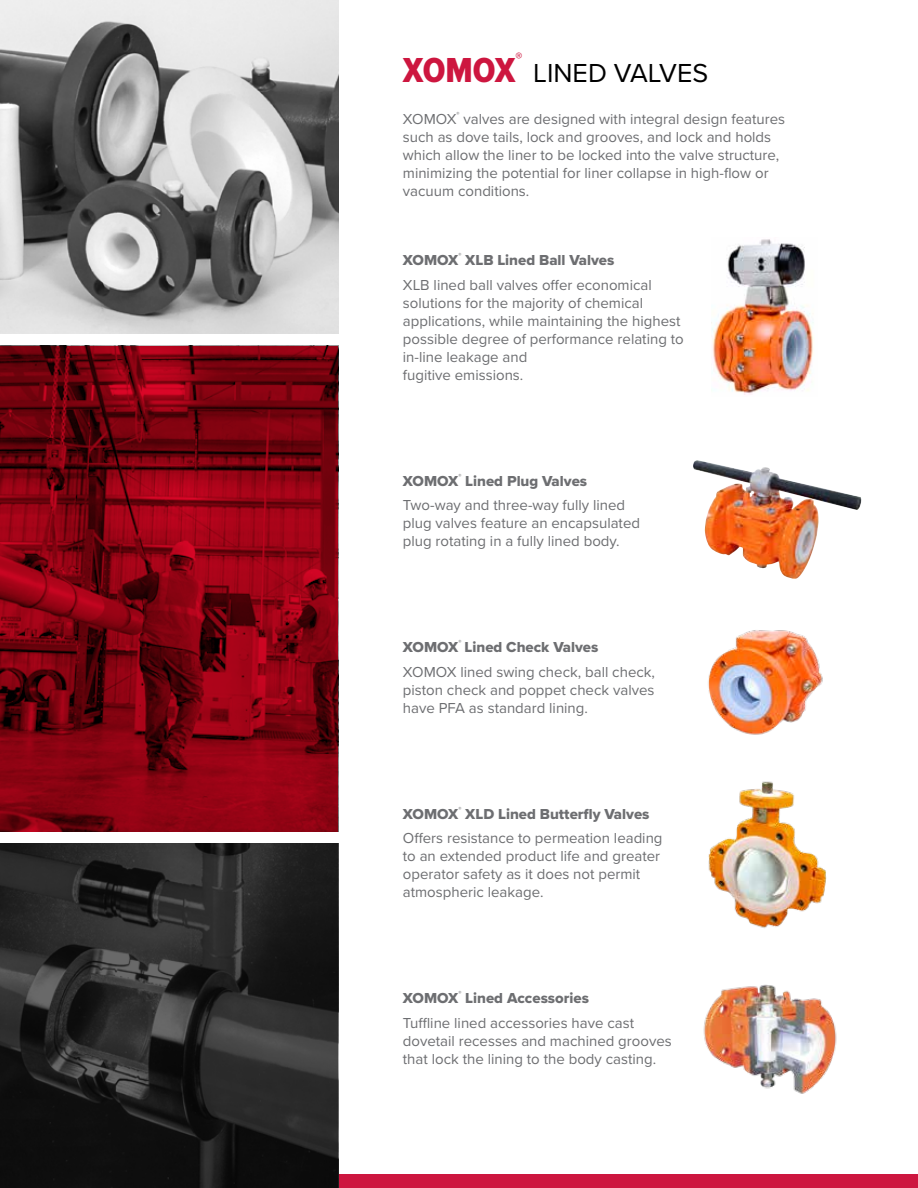
<style>
.page{position:relative;width:918px;height:1188px;background:#fff}
.page>*{position:absolute;margin:0;border:0;box-sizing:border-box;transform-origin:0 0}
.t1{font:36px "Proxima Nova Cond Extrabld";letter-spacing:-.01em;color:#cd163f}
.t2{font:27px "Proxima Nova";color:#000}
.t3{font:15px/18px "Proxima Nova";color:#6d6e71}
.t4{font:15px "Proxima Nova Extrabld";color:#6d6e71}
.t5{font:13.95px "Proxima Nova Cond Extrabld";color:#cd163f}
.t6{font:6.15px "Proxima Nova Extrabld";color:#6d6e71}
</style>
<div class="page">
<div style="left:0;top:1174px;width:918px;height:14px;background:#cd163f"></div>
<img style="left:703px;top:984px;width:134px;height:110px">
<img style="left:693px;top:460px;width:169px;height:119px">
<img style="left:711px;top:239px;width:103px;height:156px">
<img style="left:708px;top:781px;width:119px;height:147px">
<img style="left:708px;top:630px;width:115px;height:105px">
<img style="left:0;top:0;width:338px;height:334px">
<svg style="left:0;top:346px;width:338px;height:485px;background:#7c0210"></svg>
<svg style="left:0;top:843px;width:338px;height:345px;background:#242424"></svg>
<p class="t5" style="left:516px;top:50px;width:8px">®</p>
<h1 class="t1" style="left:403px;top:50px;width:114px">XOMOX</h1>
<h2 class="t2" style="left:533px;top:53px;width:176px">LINED VALVES</h2>
<p class="t6" style="left:457px;top:109px;width:5px">®</p>
<p class="t3" style="left:403px;top:109px;width:384px;text-indent:61px">valves are designed with integral design features such as dove tails, lock and grooves, and lock and holds which allow the liner to be locked into the valve structure, minimizing the potential for liner collapse in high-flow or vacuum conditions.</p>
<p class="t3" style="left:403px;top:109px;width:55px">XOMOX</p>
<p class="t6" style="left:458px;top:250px;width:5px">®</p>
<p class="t4" style="left:465px;top:249px;width:151px">XLB Lined Ball Valves</p>
<p class="t3" style="left:403px;top:275px;width:282px">XLB lined ball valves offer economical solutions for the majority of chemical applications, while maintaining the highest possible degree of performance relating to in-line leakage and<br>fugitive emissions.</p>
<p class="t4" style="left:403px;top:249px;width:57px">XOMOX</p>
<p class="t6" style="left:458px;top:471px;width:5px">®</p>
<p class="t4" style="left:465px;top:469px;width:123px">Lined Plug Valves</p>
<p class="t3" style="left:403px;top:496px;width:239px">Two-way and three-way fully lined plug valves feature an encapsulated plug rotating in a fully lined body.</p>
<p class="t4" style="left:403px;top:469px;width:57px">XOMOX</p>
<p class="t6" style="left:458px;top:637px;width:5px">®</p>
<p class="t3" style="left:403px;top:662px;width:254px;text-align:justify">XOMOX lined swing check, ball check, piston check and poppet check valves have PFA as standard lining.</p>
<p class="t4" style="left:403px;top:636px;width:197px">XOMOX Lined Check Valves</p>
<p class="t6" style="left:458px;top:804px;width:5px">®</p>
<p class="t4" style="left:465px;top:802px;width:186px">XLD Lined Butterfly Valves</p>
<p class="t3" style="left:403px;top:829px;width:261px">Offers resistance to permeation leading to an extended product life and greater operator safety as it does not permit atmospheric leakage.</p>
<p class="t4" style="left:403px;top:802px;width:57px">XOMOX</p>
<p class="t6" style="left:458px;top:988px;width:5px">®</p>
<p class="t4" style="left:465px;top:987px;width:125px">Lined Accessories</p>
<p class="t3" style="left:403px;top:1013px;width:270px">Tuffline lined accessories have cast dovetail recesses and machined grooves that lock the lining to the body casting.</p>
<p class="t4" style="left:403px;top:987px;width:57px">XOMOX</p>
</div>
